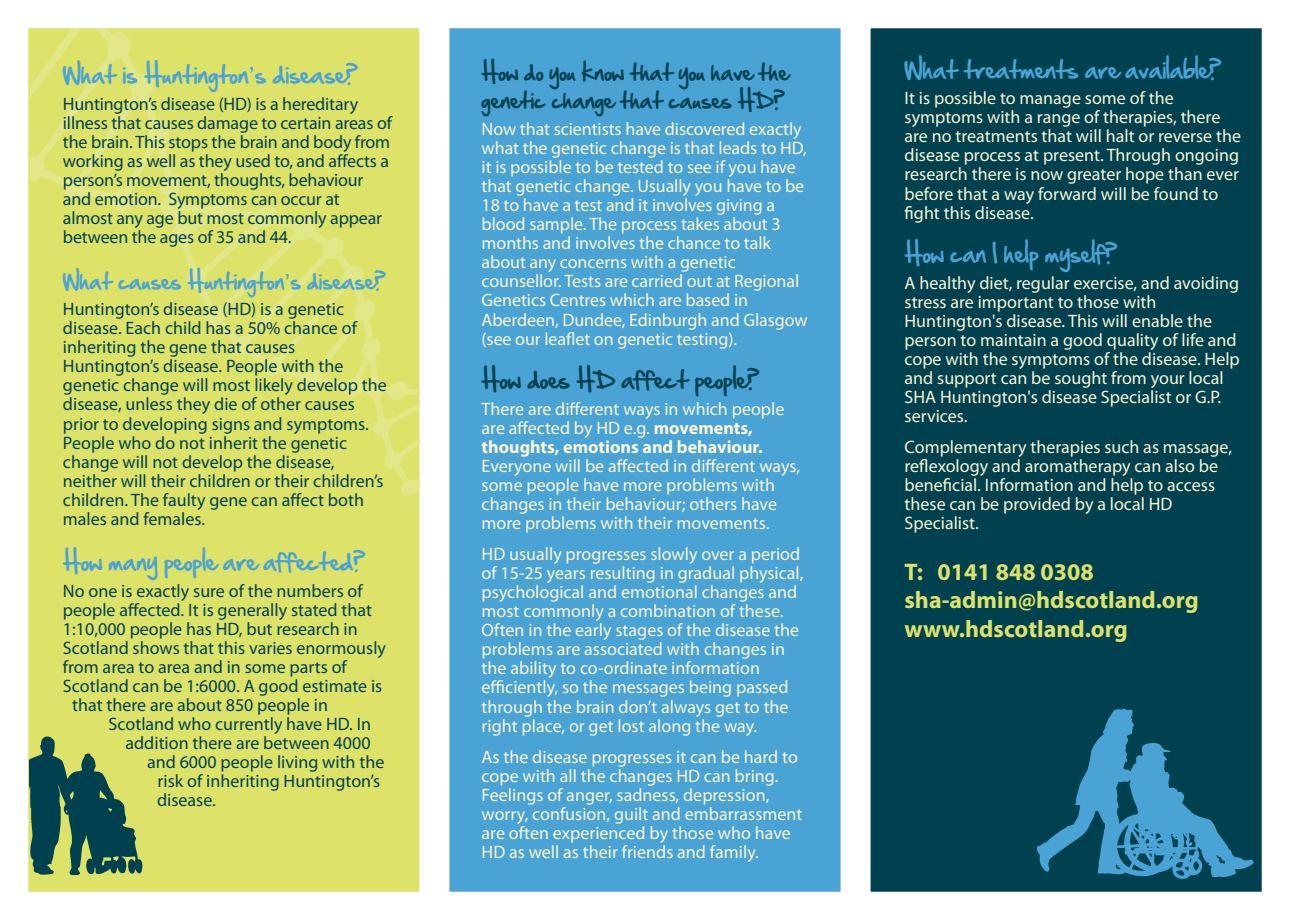
<style>
.page{position:relative;width:1290px;height:920px;background:#fff}
.page>*{position:absolute;margin:0;border:0;box-sizing:border-box;transform-origin:0 0}
.t1{font:700 24px/28.8px "Myriad Pro";color:#dde269}
.t2{font:21px "Handof Sean";color:#4aa3d5}
.t3{font:21px "Handof Sean";color:#004150}
.t4{font:19.5px/28.7px "Handof Sean";color:#004150}
.t5{font:19.5px "Handof Sean";color:#4aa3d5}
.t6{font:18px/19px "Myriad Pro";color:#fbf6d4}
.t7{font:18px/19px "Myriad Pro";color:#004150}
.s1{font-family:"Lucida Grande"}
.s2{font-weight:700}
</style>
<div class="page">
<div style="left:28px;top:28px;width:391px;height:863px;background:#dde269"></div>
<img style="left:30px;top:30px;width:389px;height:467px">
<div style="left:449px;top:28px;width:391px;height:863px;background:#4aa3d5"></div>
<div style="left:870px;top:28px;width:391px;height:863px;background:#004150"></div>
<img style="left:1037px;top:678px;width:225px;height:214px">
<img style="left:29px;top:736px;width:114px;height:140px">
<p class="t2" style="left:63px;top:60px;width:296px">What is Huntington<span class="s1">’</span>s disease?</p>
<p class="t7" style="left:63px;top:96px;width:330px">Huntington’s disease (HD) is a hereditary illness that causes damage to certain areas of the brain. This stops the brain and body from working as well as they used to, and affects a person’s movement, thoughts, behaviour and emotion. Symptoms can occur at almost any age but most commonly appear between the ages of 35 and 44.</p>
<p class="t5" style="left:63px;top:267px;width:324px">What causes Huntington<span class="s1">’</span>s disease?</p>
<p class="t7" style="left:63px;top:301px;width:325px">Huntington’s disease (HD) is a genetic disease. Each child has a 50% chance of inheriting the gene that causes Huntington’s disease. People with the genetic change will most likely develop the disease, unless they die of other causes prior to developing signs and symptoms.<br>People who do not inherit the genetic change will not develop the disease, neither will their children or their children’s children. The faulty gene can affect both males and females.</p>
<p class="t2" style="left:63px;top:547px;width:304px">How many people are affected?</p>
<p class="t7" style="left:63px;top:582px;width:301px">No one is exactly sure of the numbers of</p>
<p class="t7" style="left:63px;top:601px;width:311px">people affected. It is generally stated that</p>
<p class="t7" style="left:63px;top:620px;width:296px">1:10,000 people has HD, but research in</p>
<p class="t7" style="left:63px;top:639px;width:324px">Scotland shows that this varies enormously</p>
<p class="t7" style="left:63px;top:658px;width:285px">from area to area and in some parts of</p>
<p class="t7" style="left:63px;top:677px;width:321px">Scotland can be 1:6000. A good estimate is</p>
<p class="t7" style="left:72px;top:696px;width:257px">that there are about 850 people in</p>
<p class="t7" style="left:108px;top:715px;width:264px">Scotland who currently have HD. In</p>
<p class="t7" style="left:125px;top:734px;width:246px">addition there are between 4000</p>
<p class="t7" style="left:147px;top:754px;width:239px">and 6000 people living with the</p>
<p class="t7" style="left:158px;top:773px;width:224px">risk of inheriting Huntington’s</p>
<p class="t7" style="left:157px;top:792px;width:60px">disease.</p>
<p class="t4" style="left:481px;top:59px;width:308px">How do you know that you have the genetic change that causes HD?</p>
<p class="t6" style="left:481px;top:121px;width:327px">Now that scientists have discovered exactly what the genetic change is that leads to HD, it is possible to be tested to see if you have that genetic change. Usually you have to be 18 to have a test and it involves giving a blood sample. The process takes about 3 months and involves the chance to talk about any concerns with a genetic counsellor. Tests are carried out at Regional Genetics Centres which are based in Aberdeen, Dundee, Edinburgh and Glasgow (see our leaflet on genetic testing).</p>
<p class="t3" style="left:481px;top:365px;width:279px">How does HD affect people?</p>
<p class="t6" style="left:481px;top:400px;width:304px">There are different ways in which people are affected by HD e.g. <span class="s2">movements, thoughts, emotions and behaviour.</span></p>
<p class="t6" style="left:481px;top:457px;width:320px">Everyone will be affected in different ways, some people have more problems with changes in their behaviour; others have more problems with their movements.</p>
<p class="t6" style="left:481px;top:546px;width:323px">HD usually progresses slowly over a period of 15-25 years resulting in gradual physical, psychological and emotional changes and most commonly a combination of these.<br>Often in the early stages of the disease the problems are associated with changes in the ability to co-ordinate information efficiently, so the messages being passed through the brain don’t always get to the right place, or get lost along the way.</p>
<p class="t6" style="left:481px;top:748px;width:322px">As the disease progresses it can be hard to cope with all the changes HD can bring.<br>Feelings of anger, sadness, depression, worry, confusion, guilt and embarrassment are often experienced by those who have HD as well as their friends and family.</p>
<p class="t2" style="left:904px;top:55px;width:318px">What treatments are available?</p>
<p class="t6" style="left:904px;top:90px;width:338px">It is possible to manage some of the symptoms with a range of therapies, there are no treatments that will halt or reverse the disease process at present. Through ongoing research there is now greater hope than ever before that a way forward will be found to fight this disease.</p>
<p class="t2" style="left:904px;top:239px;width:214px">How can I help myself?</p>
<p class="t6" style="left:904px;top:274px;width:337px">A healthy diet, regular exercise, and avoiding stress are important to those with Huntington's disease. This will enable the person to maintain a good quality of life and cope with the symptoms of the disease. Help and support can be sought from your local SHA Huntington's disease Specialist or G.P. services.</p>
<p class="t6" style="left:904px;top:439px;width:329px">Complementary therapies such as massage, reflexology and aromatherapy can also be beneficial. Information and help to access these can be provided by a local HD Specialist.</p>
<h1 class="t1" style="left:904px;top:559px;width:296px">T: 0141 848 0308 sha-admin@hdscotland.org www.hdscotland.org</h1>
</div>
